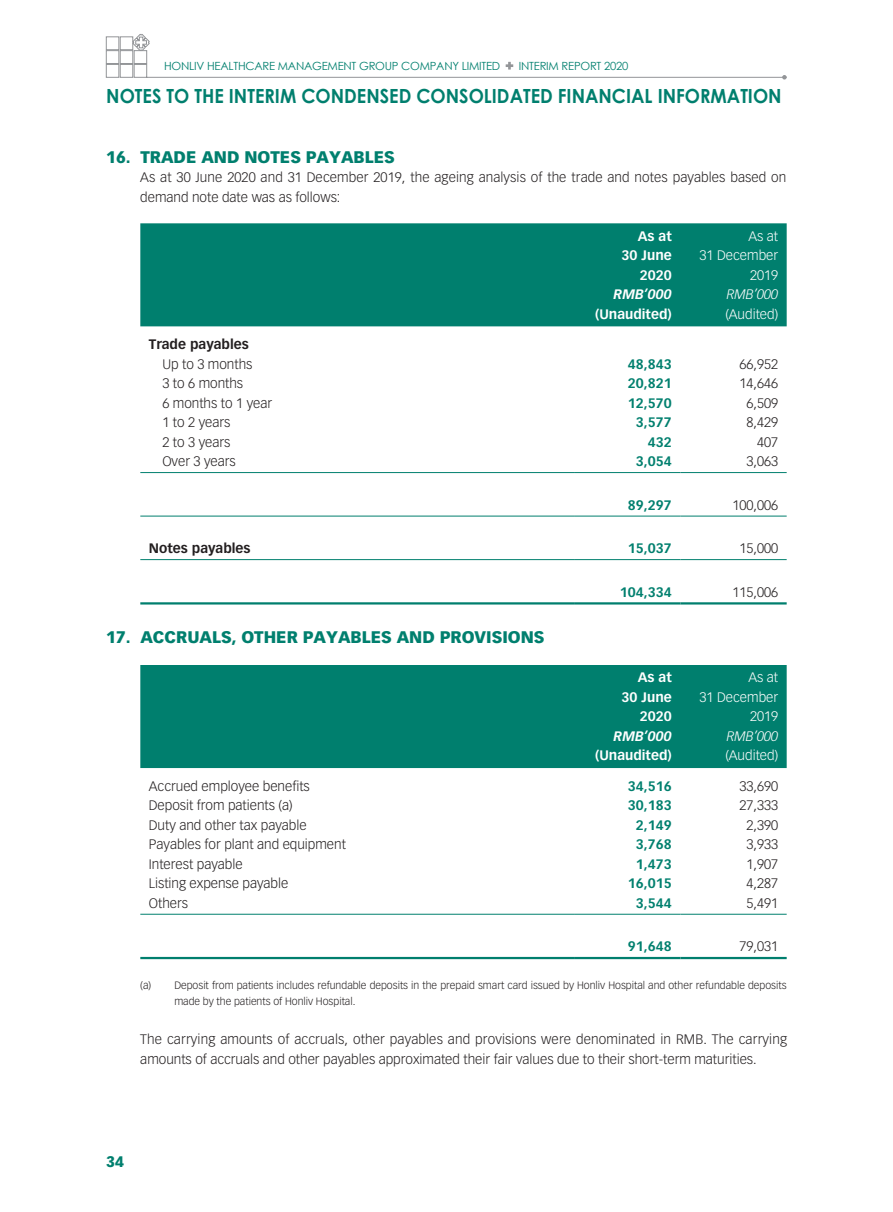
<style>
.page{position:relative;width:893px;height:1212px;background:#fff}
.page>*{position:absolute;margin:0;border:0;box-sizing:border-box;transform-origin:0 0}
.t1{font:700 19.5px "Century Gothic";color:#007f6e;scale:.93 1}
.t2{font:900 16.5px "Vectora LT Std";color:#007f6e}
.t3{font:900 15px "Vectora LT Std";color:#007f6e}
.t4{font:300 13.5px/19.5px "Vectora LT Std";color:#231f20}
.t5{font:700 13.5px "Vectora LT Std";color:#007f6e}
.t6{font:300 13.5px/19.5px "Vectora LT Std";color:#fff;text-align:right}
.t7{font:700 13.5px/19.5px "Vectora LT Std";color:#fff;text-align:right}
.t8{font:700 13.5px "Vectora LT Std";color:#231f20}
.t9{font:italic 700 13.5px "Vectora LT Std";color:#fff}
.t10{font:italic 300 13.5px "Vectora LT Std";color:#fff}
.t11{font:11.25px "Century Gothic";letter-spacing:-.02em;color:#007f6e}
.t12{font:300 10.5px/16.5px "Vectora LT Std";color:#231f20}
</style>
<div class="page">
<div style="left:106px;top:36px;width:13px;height:14px;border:1px solid #939598"></div>
<div style="left:106px;top:50px;width:13px;height:14px;border:1px solid #939598"></div>
<div style="left:106px;top:64px;width:13px;height:14px;border:1px solid #939598"></div>
<div style="left:120px;top:36px;width:13px;height:14px;border:1px solid #939598"></div>
<div style="left:120px;top:50px;width:13px;height:14px;border:1px solid #939598"></div>
<div style="left:120px;top:64px;width:13px;height:14px;border:1px solid #939598"></div>
<div style="left:134px;top:50px;width:13px;height:14px;border:1px solid #939598"></div>
<svg style="left:132px;top:34px;width:18px;height:18px"></svg>
<svg style="left:133px;top:62px;width:654px;height:18px"></svg>
<div style="left:140px;top:223px;width:647px;height:103px;background:#007f6e"></div>
<hr style="left:140px;top:472px;width:434px;height:1px;background:#007f6e">
<hr style="left:574px;top:472px;width:106px;height:1px;background:#007f6e">
<hr style="left:680px;top:472px;width:107px;height:1px;background:#007f6e">
<hr style="left:140px;top:516px;width:434px;height:1px;background:#007f6e">
<hr style="left:574px;top:516px;width:106px;height:1px;background:#007f6e">
<hr style="left:680px;top:516px;width:107px;height:1px;background:#007f6e">
<hr style="left:140px;top:559px;width:434px;height:1px;background:#007f6e">
<hr style="left:574px;top:559px;width:106px;height:1px;background:#007f6e">
<hr style="left:680px;top:559px;width:107px;height:1px;background:#007f6e">
<hr style="left:140px;top:602px;width:434px;height:2px;background:#007f6e">
<hr style="left:574px;top:602px;width:106px;height:2px;background:#007f6e">
<hr style="left:680px;top:602px;width:107px;height:2px;background:#007f6e">
<div style="left:140px;top:665px;width:647px;height:103px;background:#007f6e"></div>
<hr style="left:140px;top:914px;width:434px;height:1px;background:#007f6e">
<hr style="left:574px;top:914px;width:106px;height:1px;background:#007f6e">
<hr style="left:680px;top:914px;width:107px;height:1px;background:#007f6e">
<hr style="left:140px;top:957px;width:434px;height:2px;background:#007f6e">
<hr style="left:574px;top:957px;width:106px;height:2px;background:#007f6e">
<hr style="left:680px;top:957px;width:107px;height:2px;background:#007f6e">
<p class="t11" style="left:164px;top:58px;width:338px">HONLIV HEALTHCARE MANAGEMENT GROUP COMPANY LIMITED</p>
<p class="t11" style="left:519px;top:58px;width:111px">INTERIM REPORT 2020</p>
<h1 class="t1" style="left:106px;top:81px;width:728px">NOTES TO THE INTERIM CONDENSED CONSOLIDATED FINANCIAL INFORMATION</h1>
<p class="t2" style="left:106px;top:146px;width:290px">16. TRADE AND NOTES PAYABLES</p>
<p class="t4" style="left:140px;top:168px;width:647px">As at 30 June 2020 and 31 December 2019, the ageing analysis of the trade and notes payables based on demand note date was as follows:</p>
<p class="t7" style="left:622px;top:226px;width:52px">As at<br>30 June<br>2020</p>
<p class="t6" style="left:700px;top:226px;width:80px">As at<br>31 December<br>2019</p>
<p class="t9" style="left:614px;top:286px;width:60px">RMB’000</p>
<p class="t10" style="left:727px;top:286px;width:53px">RMB’000</p>
<p class="t7" style="left:595px;top:304px;width:78px">(Unaudited)</p>
<p class="t6" style="left:725px;top:304px;width:54px">(Audited)</p>
<p class="t8" style="left:149px;top:336px;width:102px">Trade payables</p>
<p class="t4" style="left:162px;top:354px;width:92px">Up to 3 months</p>
<p class="t5" style="left:628px;top:356px;width:45px">48,843</p>
<p class="t4" style="left:739px;top:354px;width:40px">66,952</p>
<p class="t4" style="left:162px;top:374px;width:82px">3 to 6 months</p>
<p class="t5" style="left:628px;top:375px;width:45px">20,821</p>
<p class="t4" style="left:739px;top:374px;width:40px">14,646</p>
<p class="t4" style="left:162px;top:393px;width:111px">6 months to 1 year</p>
<p class="t5" style="left:628px;top:395px;width:45px">12,570</p>
<p class="t4" style="left:747px;top:393px;width:33px">6,509</p>
<p class="t4" style="left:162px;top:413px;width:70px">1 to 2 years</p>
<p class="t5" style="left:636px;top:414px;width:37px">3,577</p>
<p class="t4" style="left:747px;top:413px;width:33px">8,429</p>
<p class="t4" style="left:162px;top:432px;width:70px">2 to 3 years</p>
<p class="t5" style="left:648px;top:434px;width:25px">432</p>
<p class="t4" style="left:757px;top:432px;width:23px">407</p>
<p class="t4" style="left:162px;top:452px;width:75px">Over 3 years</p>
<p class="t5" style="left:636px;top:453px;width:37px">3,054</p>
<p class="t4" style="left:747px;top:452px;width:33px">3,063</p>
<p class="t5" style="left:628px;top:497px;width:45px">89,297</p>
<p class="t4" style="left:732px;top:495px;width:47px">100,006</p>
<p class="t8" style="left:149px;top:540px;width:103px">Notes payables</p>
<p class="t5" style="left:628px;top:540px;width:45px">15,037</p>
<p class="t4" style="left:739px;top:539px;width:40px">15,000</p>
<p class="t5" style="left:620px;top:584px;width:53px">104,334</p>
<p class="t4" style="left:732px;top:582px;width:47px">115,006</p>
<p class="t2" style="left:106px;top:627px;width:440px">17. ACCRUALS, OTHER PAYABLES AND PROVISIONS</p>
<p class="t7" style="left:622px;top:668px;width:52px">As at<br>30 June<br>2020</p>
<p class="t6" style="left:700px;top:668px;width:80px">As at<br>31 December<br>2019</p>
<p class="t9" style="left:614px;top:728px;width:60px">RMB’000</p>
<p class="t10" style="left:727px;top:728px;width:53px">RMB’000</p>
<p class="t7" style="left:595px;top:746px;width:78px">(Unaudited)</p>
<p class="t6" style="left:725px;top:746px;width:54px">(Audited)</p>
<p class="t4" style="left:149px;top:776px;width:163px">Accrued employee benefits</p>
<p class="t5" style="left:628px;top:778px;width:45px">34,516</p>
<p class="t4" style="left:739px;top:776px;width:40px">33,690</p>
<p class="t4" style="left:149px;top:796px;width:145px">Deposit from patients (a)</p>
<p class="t5" style="left:628px;top:797px;width:45px">30,183</p>
<p class="t4" style="left:739px;top:796px;width:40px">27,333</p>
<p class="t4" style="left:149px;top:815px;width:159px">Duty and other tax payable</p>
<p class="t5" style="left:636px;top:817px;width:37px">2,149</p>
<p class="t4" style="left:747px;top:815px;width:33px">2,390</p>
<p class="t4" style="left:149px;top:835px;width:199px">Payables for plant and equipment</p>
<p class="t5" style="left:636px;top:836px;width:37px">3,768</p>
<p class="t4" style="left:747px;top:835px;width:33px">3,933</p>
<p class="t4" style="left:149px;top:854px;width:95px">Interest payable</p>
<p class="t5" style="left:636px;top:856px;width:37px">1,473</p>
<p class="t4" style="left:747px;top:854px;width:33px">1,907</p>
<p class="t4" style="left:149px;top:874px;width:141px">Listing expense payable</p>
<p class="t5" style="left:628px;top:875px;width:45px">16,015</p>
<p class="t4" style="left:747px;top:874px;width:33px">4,287</p>
<p class="t4" style="left:149px;top:893px;width:41px">Others</p>
<p class="t5" style="left:636px;top:895px;width:37px">3,544</p>
<p class="t4" style="left:747px;top:893px;width:33px">5,491</p>
<p class="t5" style="left:628px;top:938px;width:45px">91,648</p>
<p class="t4" style="left:739px;top:937px;width:40px">79,031</p>
<p class="t12" style="left:174px;top:977px;width:614px;text-indent:-34px">(a) Deposit from patients includes refundable deposits in the prepaid smart card issued by Honliv Hospital and other refundable deposits made by the patients of Honliv Hospital.</p>
<p class="t4" style="left:140px;top:1030px;width:648px">The carrying amounts of accruals, other payables and provisions were denominated in RMB. The carrying amounts of accruals and other payables approximated their fair values due to their short-term maturities.</p>
<p class="t3" style="left:106px;top:1152px;width:19px">34</p>
</div>
